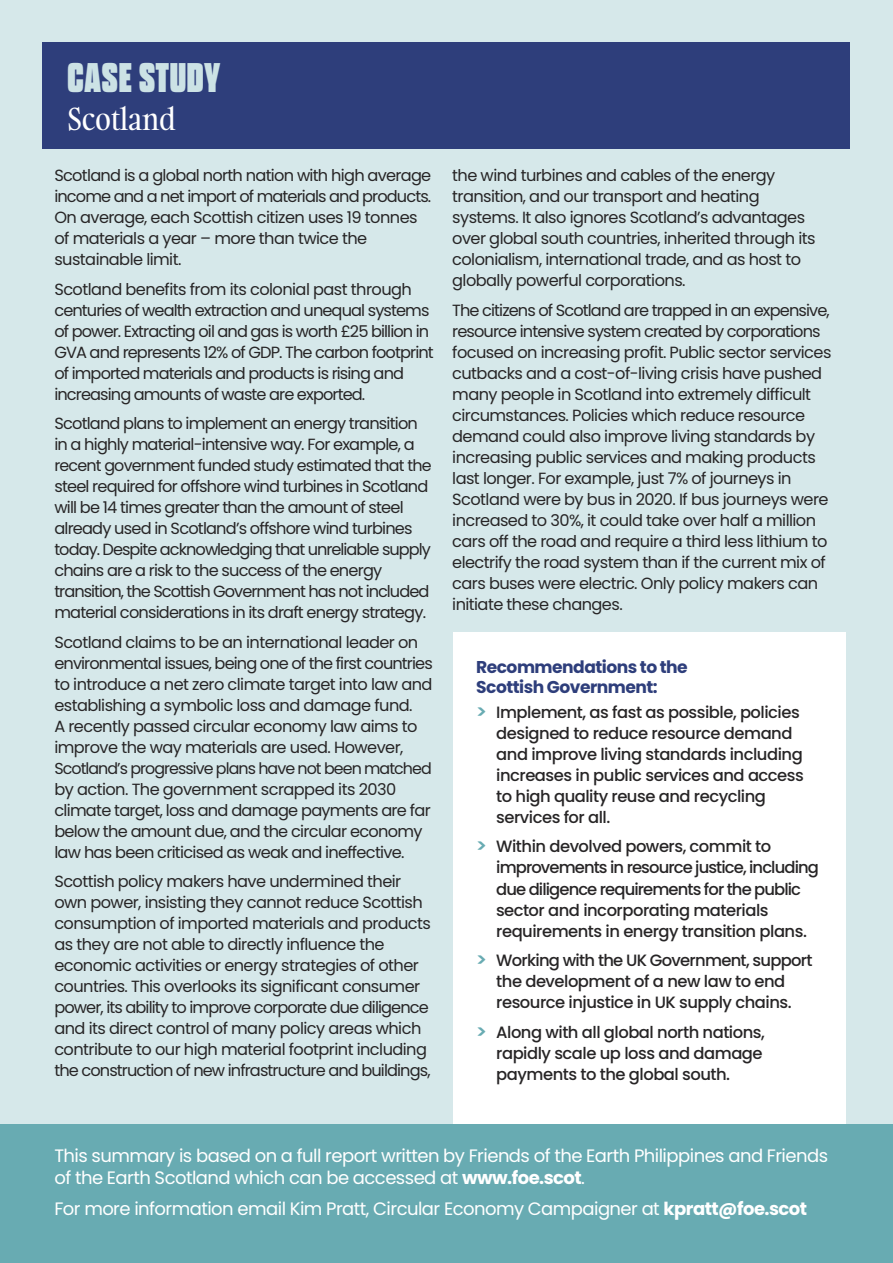
<style>
.page{position:relative;width:893px;height:1263px;background:#d6e8ea}
.page>*{position:absolute;margin:0;border:0;box-sizing:border-box;transform-origin:0 0}
.t1{font:800 41.4px "Queering";letter-spacing:.02em;color:#cce2e5}
.t2{font:30px "Gambarino";color:#fff}
.t3{font:18px/22px "Poppins";letter-spacing:-.03em;color:#fff}
.t4{font:700 17.1px/19.8px "Poppins";letter-spacing:-.03em;color:#2e3e7b}
.t5{font:500 16.35px/21px "Poppins";letter-spacing:-.03em;color:#272526}
.t6{font:16.2px/21px "Poppins";letter-spacing:-.035em;color:#272526}
.t7{font:16.2px/21px "Poppins";letter-spacing:-.055em;color:#272526}
.t8{font:15.9px "Poppins";letter-spacing:-.05em;color:#272526}
.s1{font-family:"Neo Sans";font-weight:900;color:#68abb2}
.s2{font-weight:700}
</style>
<div class="page">
<div style="left:43px;top:43px;width:807px;height:106px;background:#2e3e7b"></div>
<div style="left:453px;top:632px;width:393px;height:509px;background:#fff"></div>
<div style="left:0;top:1125px;width:893px;height:138px;background:#68abb2"></div>
<h1 class="t1" style="left:67px;top:56px;width:154px">CASE STUDY</h1>
<h2 class="t2" style="left:67px;top:106px;width:110px">Scotland</h2>
<p class="t6" style="left:54px;top:167px;width:378px">Scotland is a global north nation with high average income and a net import of materials and products.<br>On average, each Scottish citizen uses 19 tonnes of materials a year – more than twice the sustainable limit.</p>
<p class="t7" style="left:54px;top:280px;width:381px">Scotland benefits from its colonial past through centuries of wealth extraction and unequal systems of power. Extracting oil and gas is worth £25 billion in GVA and represents 12% of GDP. The carbon footprint of imported materials and products is rising and increasing amounts of waste are exported.</p>
<p class="t6" style="left:54px;top:415px;width:365px">Scotland plans to implement an energy transition in a highly material-intensive way. For example, a</p>
<p class="t8" style="left:54px;top:459px;width:379px">recent government funded study estimated that the</p>
<p class="t6" style="left:54px;top:478px;width:378px">steel required for offshore wind turbines in Scotland will be 14 times greater than the amount of steel already used in Scotland’s offshore wind turbines today. Despite acknowledging that unreliable supply chains are a risk to the success of the energy transition, the Scottish Government has not included material considerations in its draft energy strategy.</p>
<p class="t6" style="left:54px;top:633px;width:380px">Scotland claims to be an international leader on environmental issues, being one of the first countries to introduce a net zero climate target into law and establishing a symbolic loss and damage fund.<br>A recently passed circular economy law aims to improve the way materials are used. However,</p>
<p class="t8" style="left:54px;top:762px;width:379px">Scotland’s progressive plans have not been matched</p>
<p class="t6" style="left:54px;top:780px;width:378px">by action. The government scrapped its 2030 climate target, loss and damage payments are far below the amount due, and the circular economy law has been criticised as weak and ineffective.</p>
<p class="t6" style="left:54px;top:873px;width:378px">Scottish policy makers have undermined their own power, insisting they cannot reduce Scottish consumption of imported materials and products as they are not able to directly influence the economic activities or energy strategies of other countries. This overlooks its significant consumer power, its ability to improve corporate due diligence and its direct control of many policy areas which contribute to our high material footprint including the construction of new infrastructure and buildings,</p>
<p class="t6" style="left:452px;top:167px;width:365px">the wind turbines and cables of the energy transition, and our transport and heating systems. It also ignores Scotland’s advantages over global south countries, inherited through its colonialism, international trade, and as host to globally powerful corporations.</p>
<p class="t6" style="left:452px;top:301px;width:381px">The citizens of Scotland are trapped in an expensive, resource intensive system created by corporations focused on increasing profit. Public sector services cutbacks and a cost-of-living crisis have pushed many people in Scotland into extremely difficult circumstances. Policies which reduce resource demand could also improve living standards by increasing public services and making products last longer. For example, just 7% of journeys in Scotland were by bus in 2020. If bus journeys were increased to 30%, it could take over half a million cars off the road and require a third less lithium to electrify the road system than if the current mix of cars buses were electric. Only policy makers can initiate these changes.</p>
<p class="t4" style="left:476px;top:659px;width:213px">Recommendations to the<br>Scottish Government:</p>
<p class="t5" style="left:496px;top:703px;width:309px;text-indent:-20px"><span class="s1">&gt;</span> Implement, as fast as possible, policies designed to reduce resource demand and improve living standards including increases in public services and access to high quality reuse and recycling services for all.</p>
<p class="t5" style="left:496px;top:838px;width:324px;text-indent:-20px"><span class="s1">&gt;</span> Within devolved powers, commit to improvements in resource justice, including due diligence requirements for the public sector and incorporating materials requirements in energy transition plans.</p>
<p class="t5" style="left:476px;top:951px;width:338px;text-align:center"><span class="s1">&gt;</span> Working with the UK Government, support the development of a new law to end resource injustice in UK supply chains.</p>
<p class="t5" style="left:496px;top:1023px;width:270px;text-indent:-20px"><span class="s1">&gt;</span> Along with all global north nations, rapidly scale up loss and damage payments to the global south.</p>
<p class="t3" style="left:54px;top:1146px;width:775px">This summary is based on a full report written by Friends of the Earth Philippines and Friends of the Earth Scotland which can be accessed at <span class="s2">www.foe.scot</span>.</p>
<p class="t3" style="left:54px;top:1199px;width:754px">For more information email Kim Pratt, Circular Economy Campaigner at <span class="s2">kpratt@foe.scot</span></p>
</div>
